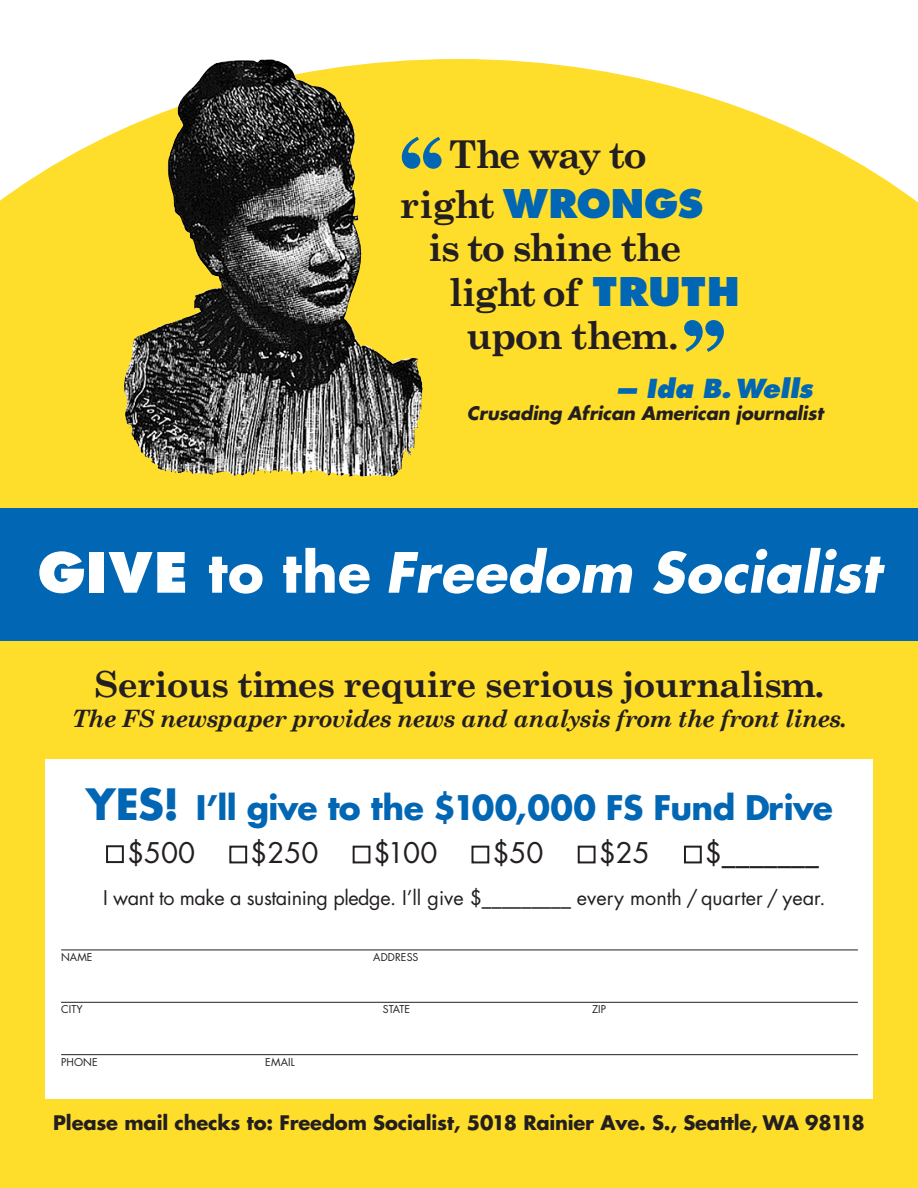
<style>
.page{position:relative;width:918px;height:1188px;background:#fff}
.page>*{position:absolute;margin:0;border:0;box-sizing:border-box;transform-origin:0 0}
.t1{font:700 96px "Century Schoolbook";color:#0166b3}
.t2{font:italic 700 54px "Futura";color:#fff}
.t3{font:700 38.4px "Century Schoolbook";letter-spacing:-.04em;color:#231f20}
.t4{font:800 38.4px "Futura";letter-spacing:-.01em;color:#0166b3}
.t5{font:700 36px "Century Schoolbook";letter-spacing:-.03em;color:#231f20}
.t6{font:700 33px "Futura";letter-spacing:-.02em;color:#0166b3}
.t7{font:27.75px "Futura";color:#231f20}
.t8{font:italic 800 25.5px "Futura";color:#0166b3}
.t9{font:italic 700 24px "Century Schoolbook";letter-spacing:-.03em;color:#231f20}
.t10{font:19.8px "Futura";letter-spacing:-.01em;color:#231f20}
.t11{font:700 19.5px "Futura";letter-spacing:-.01em;color:#231f20}
.t12{font:italic 700 18.15px "Futura";letter-spacing:-.01em;color:#231f20}
.t13{font:10.5px "Futura";letter-spacing:.01em;color:#231f20}
.s1{font-family:"Century Schoolbook";font-weight:700;color:#231f20}
.s2{font-family:"Futura";font-weight:800;color:#0166b3}
.s3{font-weight:800;font-style:normal}
.s4{font-style:normal}
.s5{font-size:42px}
</style>
<div class="page">
<div style="left:0;top:637px;width:918px;height:551px;background:#ffdd2b"></div>
<svg style="left:0;top:59px;width:918px;height:449px;background:#fee043"></svg>
<img style="left:121px;top:60px;width:284px;height:417px">
<div style="left:0;top:508px;width:918px;height:133px;background:#0166b3"></div>
<div style="left:45px;top:760px;width:828px;height:339px;background:#fff"></div>
<hr style="left:61px;top:949px;width:797px;height:1px;background:#231f20">
<hr style="left:61px;top:1002px;width:797px;height:1px;background:#231f20">
<hr style="left:61px;top:1054px;width:797px;height:1px;background:#231f20">
<div style="left:106px;top:845px;width:18px;height:18px;border:2px solid #231f20"></div>
<div style="left:229px;top:846px;width:18px;height:17px;border:2px solid #231f20"></div>
<div style="left:353px;top:846px;width:17px;height:17px;border:2px solid #231f20"></div>
<div style="left:472px;top:846px;width:17px;height:17px;border:2px solid #231f20"></div>
<div style="left:578px;top:846px;width:18px;height:17px;border:2px solid #231f20"></div>
<div style="left:684px;top:846px;width:18px;height:17px;border:2px solid #231f20"></div>
<p class="t1" style="left:399px;top:115px;width:46px">‘‘</p>
<p class="t3" style="left:449px;top:131px;width:200px">The way to</p>
<p class="t4" style="left:400px;top:180px;width:305px"><span class="s1">right</span> WRONGS</p>
<p class="t3" style="left:428px;top:224px;width:255px">is to shine the</p>
<p class="t3" style="left:449px;top:269px;width:292px">light of <span class="s2">TRUTH</span></p>
<p class="t3" style="left:466px;top:311px;width:214px">upon them.</p>
<p class="t8" style="left:614px;top:372px;width:200px">— Ida B. Wells</p>
<p class="t1" style="left:683px;top:298px;width:46px">’’</p>
<p class="t12" style="left:467px;top:401px;width:358px">Crusading African American journalist</p>
<p class="t2" style="left:38px;top:535px;width:844px"><span class="s3">GIVE</span> <span class="s4">to the</span> Freedom Socialist</p>
<p class="t5" style="left:94px;top:662px;width:732px">Serious times require serious journalism.</p>
<p class="t9" style="left:72px;top:704px;width:777px">The FS newspaper provides news and analysis from the front lines.</p>
<p class="t6" style="left:86px;top:785px;width:749px"><span class="s5">YES!</span> I’ll give to the $100,000 FS Fund Drive</p>
<p class="t7" style="left:127px;top:834px;width:70px">$500</p>
<p class="t7" style="left:250px;top:834px;width:70px">$250</p>
<p class="t7" style="left:374px;top:834px;width:65px">$100</p>
<p class="t7" style="left:492px;top:834px;width:53px">$50</p>
<p class="t7" style="left:599px;top:834px;width:53px">$25</p>
<p class="t7" style="left:705px;top:834px;width:115px">$_______</p>
<p class="t10" style="left:103px;top:884px;width:724px">I want to make a sustaining pledge. I’ll give $_________ every month / quarter / year.</p>
<p class="t13" style="left:61px;top:950px;width:33px">NAME</p>
<p class="t13" style="left:373px;top:950px;width:47px">ADDRESS</p>
<p class="t13" style="left:61px;top:1002px;width:23px">CITY</p>
<p class="t13" style="left:383px;top:1002px;width:29px">STATE</p>
<p class="t13" style="left:592px;top:1002px;width:16px">ZIP</p>
<p class="t13" style="left:61px;top:1055px;width:38px">PHONE</p>
<p class="t13" style="left:265px;top:1055px;width:31px">EMAIL</p>
<p class="t11" style="left:53px;top:1110px;width:813px">Please mail checks to: Freedom Socialist, 5018 Rainier Ave. S., Seattle, WA 98118</p>
</div>
